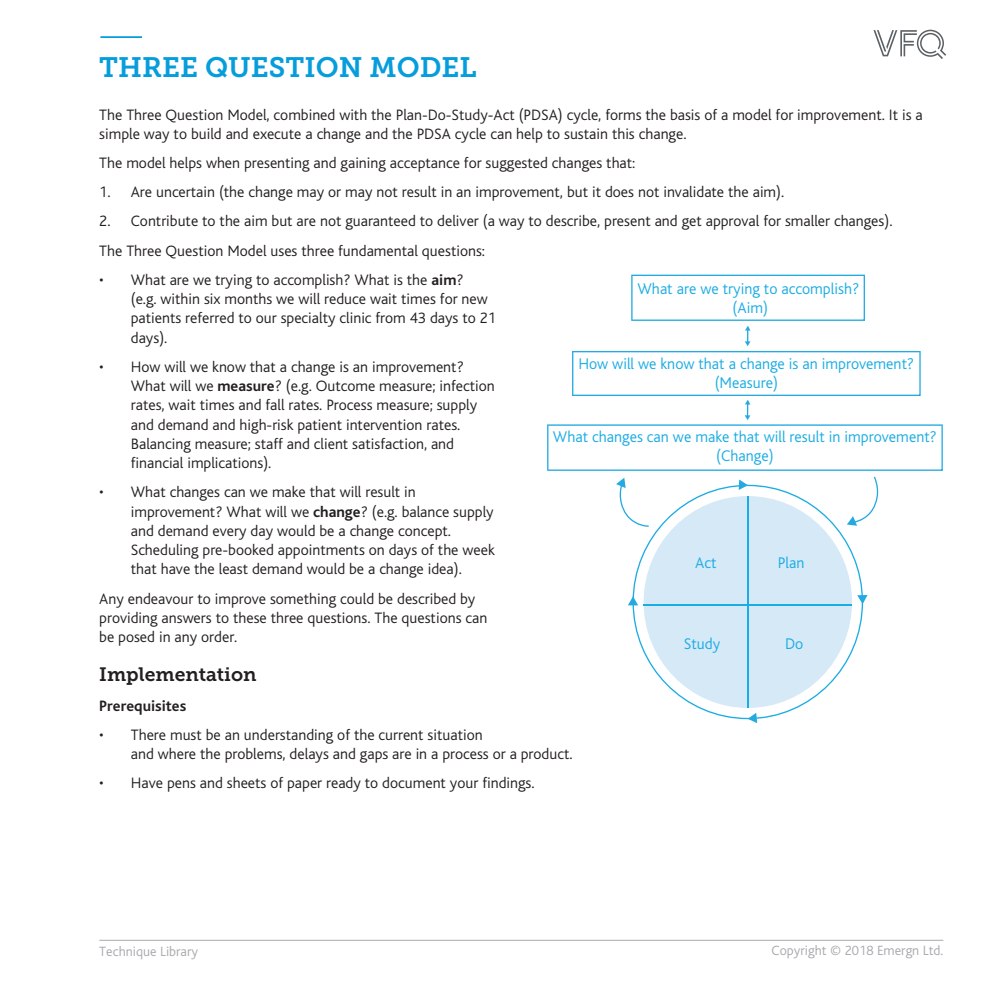
<style>
.page{position:relative;width:993px;height:993px;background:#fff}
.page>*{position:absolute;margin:0;border:0;box-sizing:border-box;transform-origin:0 0}
.t1{font:28px "Museo Slab 700";color:#069ddc}
.Tech_Heading_2{font:19.25px "Museo Slab 700";color:#231f20}
.t2{font:300 16.1px/19.4px "Bliss";color:#1bace3;text-align:center}
.Tech_Body_Text{font:300 15.75px/19.2px "Bliss";color:#231f20}
.Tech_Body_Text-2{font:700 15.75px "Bliss";color:#231f20}
.t3{font:300 14px "Bliss";color:#a8a9ad}
.s1{font-weight:700}
</style>
<div class="page">
<hr style="left:99px;top:939px;width:844px;height:1px;background:#a8a9ad">
<svg style="left:873px;top:30px;width:72px;height:29px"></svg>
<svg style="left:632px;top:484px;width:230px;height:235px;fill:#d6e9f7"></svg>
<svg style="left:856px;top:594px;width:11px;height:10px"></svg>
<svg style="left:747px;top:712px;width:10px;height:11px"></svg>
<svg style="left:628px;top:596px;width:10px;height:9px"></svg>
<svg style="left:738px;top:479px;width:9px;height:11px"></svg>
<svg style="left:547px;top:274px;width:395px;height:196px"></svg>
<svg style="left:616px;top:477px;width:32px;height:49px"></svg>
<svg style="left:846px;top:476px;width:31px;height:49px"></svg>
<hr style="left:100px;top:36px;width:42px;height:2px;background:#069ddc">
<p class="t1" style="left:99px;top:51px;width:379px">THREE QUESTION MODEL</p>
<p class="Tech_Body_Text" style="left:99px;top:105px;width:824px">The Three Question Model, combined with the Plan-Do-Study-Act (PDSA) cycle, forms the basis of a model for improvement. It is a simple way to build and execute a change and the PDSA cycle can help to sustain this change.</p>
<p class="Tech_Body_Text" style="left:99px;top:153px;width:537px">The model helps when presenting and gaining acceptance for suggested changes that:</p>
<p class="Tech_Body_Text" style="left:99px;top:183px;width:686px">1. Are uncertain (the change may or may not result in an improvement, but it does not invalidate the aim).</p>
<p class="Tech_Body_Text" style="left:99px;top:212px;width:794px">2. Contribute to the aim but are not guaranteed to deliver (a way to describe, present and get approval for smaller changes).</p>
<p class="Tech_Body_Text" style="left:99px;top:241px;width:387px">The Three Question Model uses three fundamental questions:</p>
<p class="Tech_Body_Text" style="left:131px;top:270px;width:366px;text-indent:-32px">• What are we trying to accomplish? What is the <span class="s1">aim</span>?<br>(e.g. within six months we will reduce wait times for new patients referred to our specialty clinic from 43 days to 21 days).</p>
<p class="Tech_Body_Text" style="left:131px;top:357px;width:365px;text-indent:-32px">• How will we know that a change is an improvement?<br>What will we <span class="s1">measure</span>? (e.g. Outcome measure; infection rates, wait times and fall rates. Process measure; supply and demand and high-risk patient intervention rates.<br>Balancing measure; staff and client satisfaction, and financial implications).</p>
<p class="Tech_Body_Text" style="left:131px;top:482px;width:365px;text-indent:-32px">• What changes can we make that will result in improvement? What will we <span class="s1">change</span>? (e.g. balance supply and demand every day would be a change concept.<br>Scheduling pre-booked appointments on days of the week that have the least demand would be a change idea).</p>
<p class="Tech_Body_Text" style="left:99px;top:589px;width:389px">Any endeavour to improve something could be described by providing answers to these three questions. The questions can be posed in any order.</p>
<p class="Tech_Heading_2" style="left:99px;top:663px;width:159px">Implementation</p>
<p class="Tech_Body_Text-2" style="left:99px;top:697px;width:89px">Prerequisites</p>
<p class="Tech_Body_Text" style="left:131px;top:725px;width:443px;text-indent:-32px">• There must be an understanding of the current situation<br>and where the problems, delays and gaps are in a process or a product.</p>
<p class="Tech_Body_Text" style="left:99px;top:773px;width:436px">• Have pens and sheets of paper ready to document your findings.</p>
<p class="t2" style="left:637px;top:279px;width:223px">What are we trying to accomplish? (Aim)</p>
<p class="t2" style="left:578px;top:354px;width:337px">How will we know that a change is an improvement? (Measure)</p>
<p class="t2" style="left:552px;top:427px;width:385px">What changes can we make that will result in improvement? (Change)</p>
<p class="t2" style="left:777px;top:553px;width:28px">Plan</p>
<p class="t2" style="left:695px;top:553px;width:23px">Act</p>
<p class="t2" style="left:683px;top:634px;width:38px">Study</p>
<p class="t2" style="left:785px;top:634px;width:20px">Do</p>
<p class="t3" style="left:99px;top:943px;width:100px">Technique Library</p>
<p class="t3" style="left:771px;top:942px;width:173px">Copyright © 2018 Emergn Ltd.</p>
</div>
